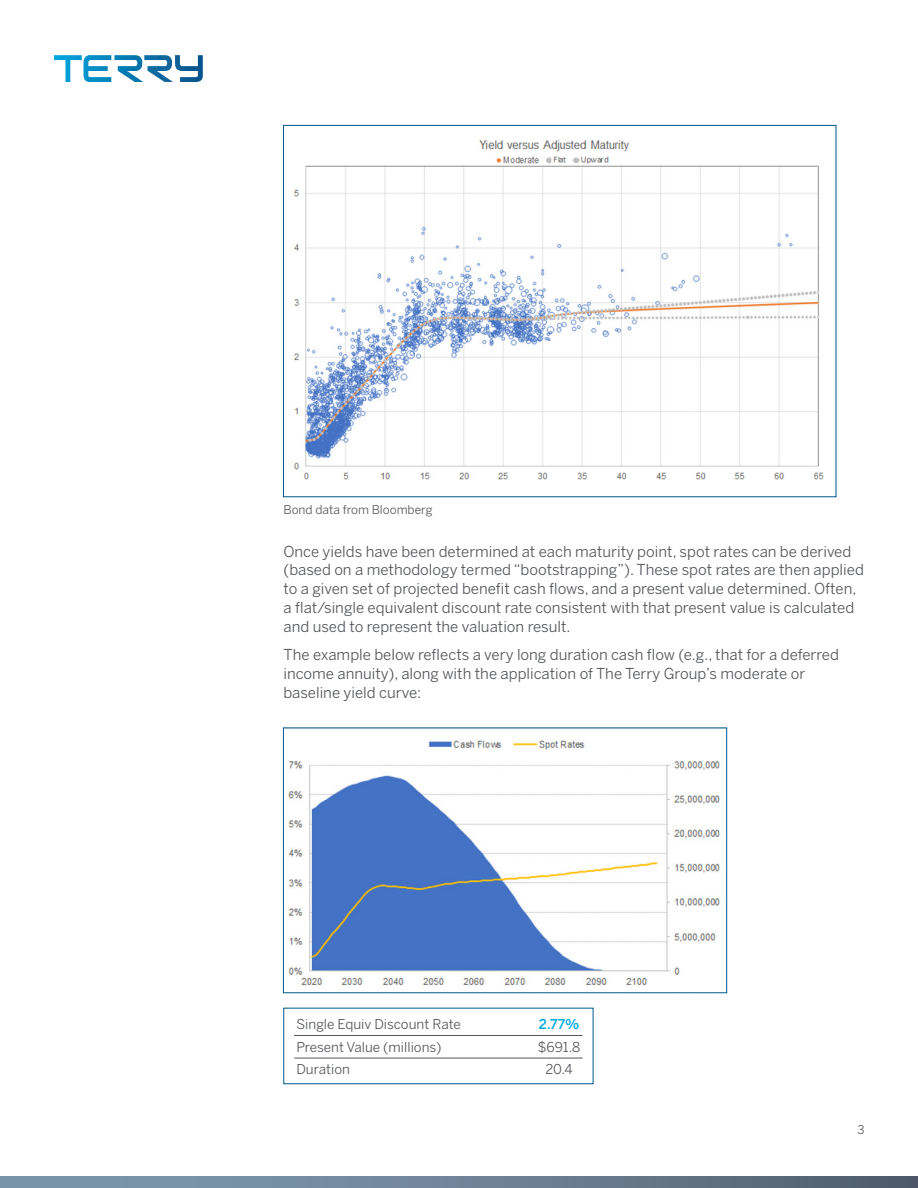
<style>
.page{position:relative;width:918px;height:1188px;background:#fff}
.page>*{position:absolute;margin:0;border:0;box-sizing:border-box;transform-origin:0 0}
.Body{font:15px/18.8px "Benton Sans";color:#54555a}
.t1{font:13.5px "Benton Sans";color:#54555a}
.t2{font:500 13.5px "Benton Sans";color:#00a8e2}
.Body-2{font:12px "Benton Sans";color:#54555a}
</style>
<div class="page">
<svg style="left:0;top:1177px;width:918px;height:11px;background:#6a7f93"></svg>
<svg style="left:54px;top:55px;width:149px;height:27px"></svg>
<img style="left:293px;top:140px;width:531px;height:340px">
<img style="left:288px;top:740px;width:433px;height:246px">
<div style="left:283px;top:728px;width:444px;height:265px;border:1px solid #00598c"></div>
<hr style="left:294px;top:1035px;width:288px;height:1px;background:#54555a">
<hr style="left:294px;top:1058px;width:289px;height:1px;background:#54555a">
<p class="Body-2" style="left:284px;top:503px;width:151px">Bond data from Bloomberg</p>
<p class="Body" style="left:284px;top:542px;width:582px">Once yields have been determined at each maturity point, spot rates can be derived (based on a methodology termed “bootstrapping”). These spot rates are then applied to a given set of projected benefit cash flows, and a present value determined. Often, a flat/single equivalent discount rate consistent with that present value is calculated and used to represent the valuation result.</p>
<p class="Body" style="left:284px;top:646px;width:557px">The example below reflects a very long duration cash flow (e.g., that for a deferred income annuity), along with the application of The Terry Group’s moderate or baseline yield curve:</p>
<p class="t1" style="left:297px;top:1016px;width:166px">Single Equiv Discount Rate</p>
<p class="t2" style="left:539px;top:1016px;width:42px">2.77%</p>
<p class="t1" style="left:297px;top:1039px;width:146px">Present Value (millions)</p>
<p class="t1" style="left:538px;top:1039px;width:44px">$691.8</p>
<p class="t1" style="left:297px;top:1061px;width:55px">Duration</p>
<p class="t1" style="left:546px;top:1061px;width:29px">20.4</p>
<p class="Body-2" style="left:857px;top:1123px;width:9px">3</p>
</div>
